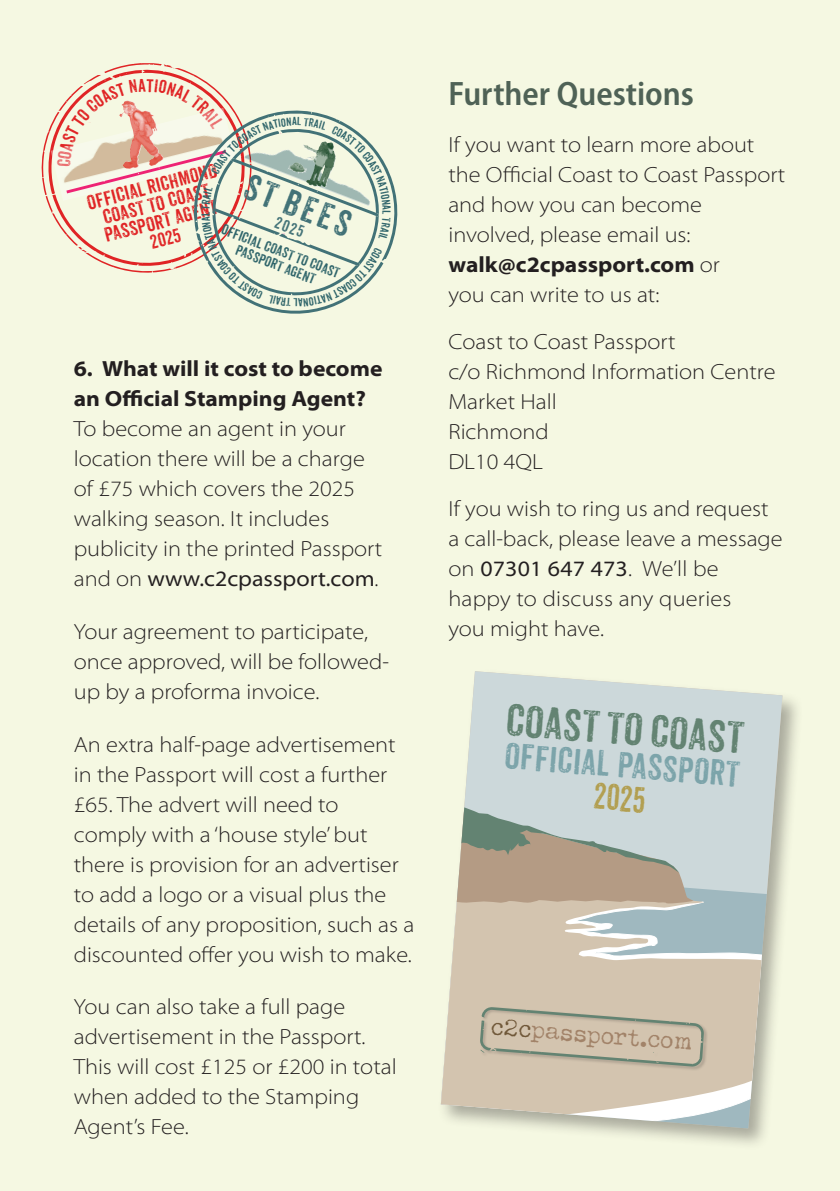
<style>
.page{position:relative;width:840px;height:1191px;background:#fff}
.page>*{position:absolute;margin:0;border:0;box-sizing:border-box;transform-origin:0 0}
.t1{font:43.4px "Anodyne W01";color:#638372}
.t2{font:35.6px "Anodyne W01";color:#427277}
.t3{font:35.2px "Anodyne W01";color:#7ca4aa}
.t4{font:35.2px "Anodyne W01";color:#b29f51;scale:.9 1}
.t5{font:600 semi-condensed 34px "Myriad Pro";color:#4f6256}
.t6{font:24.8px "Typeka";color:#a28369}
.t7{font:300 semi-expanded 22px/30px "Myriad Pro";color:#231f20}
.t8{font:700 semi-expanded 22px/30px "Myriad Pro";color:#231f20}
.t9{font:19.8px/18px "Anodyne W01";color:#e02425;text-align:center}
.t10{font:18.8px "Anodyne W01";color:#e02425}
.t11{font:16px "Anodyne W01";color:#427277}
.t12{font:14.2px/14.2px "Anodyne W01";color:#2e646a;text-align:center}
.t13{font:11.2px "Anodyne W01";color:#2e646a}
.s1{font-weight:400}
.s2{font-weight:700}
.s3{color:#705839}
</style>
<div class="page">
<div style="left:0;top:0;width:839px;height:1191px;background:#f5f8e2"></div>
<hr style="left:839px;top:1077px;width:1px;height:114px;background:#005138">
<div style="left:437px;top:668px;width:366px;height:482px;background:#231f20;opacity:.36"></div>
<svg style="left:459px;top:671px;width:323px;height:221px;fill:#ccd8da"></svg>
<svg style="left:440px;top:892px;width:342px;height:235px;fill:#d3c4af"></svg>
<svg style="left:440px;top:795px;width:253px;height:109px"></svg>
<div style="left:479px;top:1006px;width:228px;height:65px;background:#231f20;opacity:.22"></div>
<svg style="left:479px;top:1007px;width:224px;height:60px"></svg>
<svg style="left:41px;top:63px;width:357px;height:251px"></svg>
<p class="t13" style="left:292px;top:115px;width:6px">a</p>
<p class="t9" style="left:85px;top:195px;width:135px;rotate:-15deg">OFFICIAL RICHMOND<br>COAST TO COAST<br>PASSPORT AGENT</p>
<h2 class="t2" style="left:253px;top:165px;width:113px;rotate:21deg">ST BEES</h2>
<p class="t11" style="left:279px;top:212px;width:32px;rotate:21deg">2025</p>
<p class="t12" style="left:225px;top:222px;width:127px;rotate:21deg">OFFICIAL COAST TO COAST<br>PASSPORT AGENT</p>
<p class="t10" style="left:148px;top:231px;width:32px;rotate:-14deg">2025</p>
<p class="t8" style="left:74px;top:354px;width:310px">6. What will it cost to become an Official Stamping Agent?</p>
<p class="t7" style="left:74px;top:414px;width:310px">To become an agent in your location there will be a charge of £75 which covers the 2025 walking season. It includes publicity in the printed Passport and on <span class="s1">www.c2cpassport.com</span>.</p>
<p class="t7" style="left:74px;top:617px;width:316px">Your agreement to participate, once approved, will be followed&shy;up by a proforma invoice.</p>
<p class="t7" style="left:74px;top:729px;width:342px">An extra half-page advertisement in the Passport will cost a further £65. The advert will need to comply with a ‘house style’ but there is provision for an advertiser to add a logo or a visual plus the details of any proposition, such as a discounted offer you wish to make.</p>
<p class="t7" style="left:74px;top:992px;width:324px">You can also take a full page advertisement in the Passport.<br>This will cost £125 or £200 in total when added to the Stamping<br>Agent’s Fee.</p>
<h3 class="t5" style="left:448px;top:75px;width:247px">Further Questions</h3>
<p class="t7" style="left:448px;top:130px;width:338px">If you want to learn more about the Official Coast to Coast Passport and how you can become involved, please email us: <span class="s2">walk@c2cpassport.com</span> or<br>you can write to us at:</p>
<p class="t7" style="left:448px;top:327px;width:328px">Coast to Coast Passport<br>c/o Richmond Information Centre<br>Market Hall<br>Richmond<br>DL10 4QL</p>
<p class="t7" style="left:448px;top:494px;width:335px">If you wish to ring us and request a call-back, please leave a message on <span class="s1">07301 647 473</span>. We’ll be happy to discuss any queries<br>you might have.</p>
<h1 class="t1" style="left:508px;top:692px;width:240px;rotate:5deg">COAST TO COAST</h1>
<h3 class="t3" style="left:506px;top:733px;width:237px;rotate:5deg">OFFICIAL PASSPORT</h3>
<h3 class="t4" style="left:594px;top:775px;width:59px;rotate:4deg">2025</h3>
<p class="t6" style="left:491px;top:1013px;width:204px;rotate:4deg"><span class="s3">c2c</span>passport.com</p>
</div>
